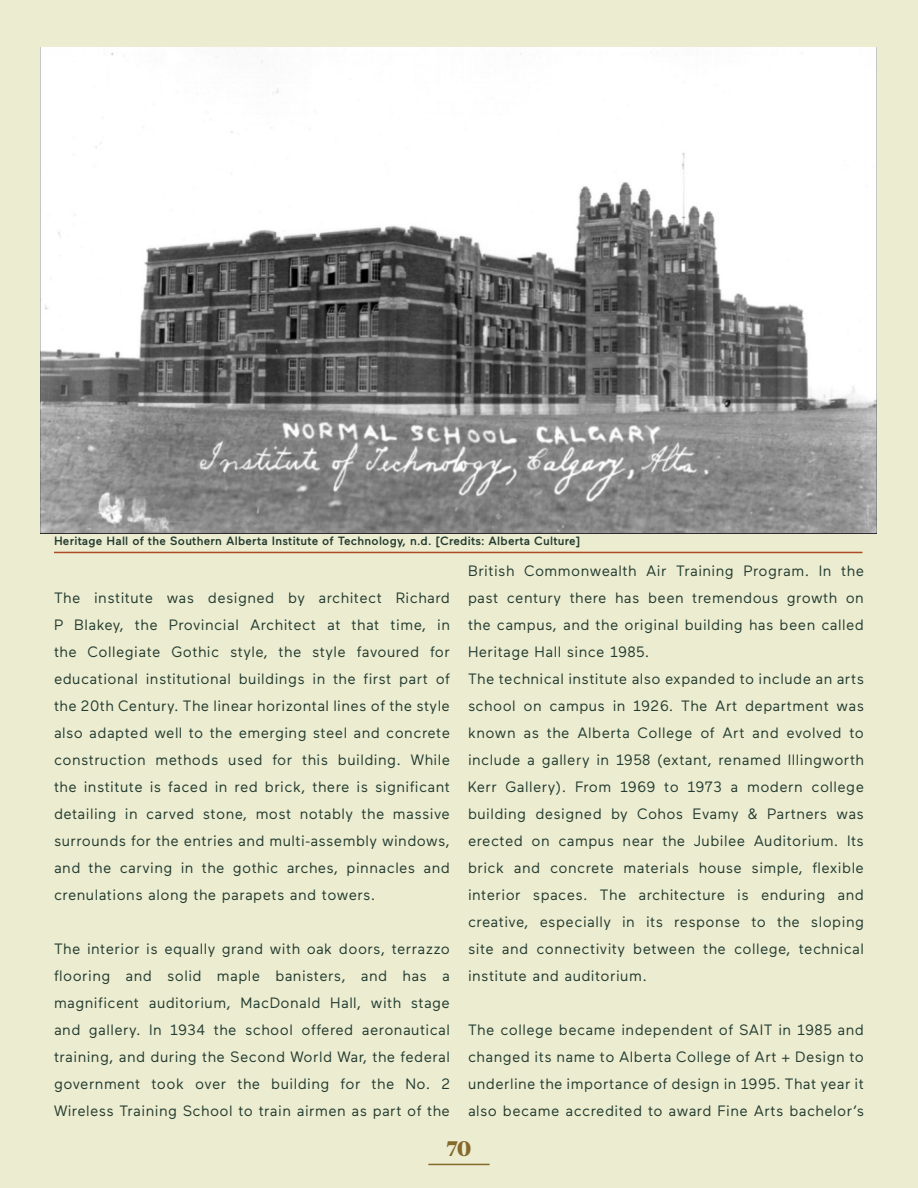
<style>
.page{position:relative;width:918px;height:1188px;background:#ececd0}
.page>*{position:absolute;margin:0;border:0;box-sizing:border-box;transform-origin:0 0}
.t1{font:700 21px "Tiempos Headline";color:#85692a}
.t2{font:15px/27px "Maax";letter-spacing:.03em;color:#223b30;text-align:justify}
.t3{font:500 12px "Maax";letter-spacing:.02em;color:#223b30}
</style>
<div class="page">
<hr style="left:428px;top:1164px;width:62px;height:1px;background:#85692a">
<img style="left:41px;top:47px;width:835px;height:486px">
<hr style="left:54px;top:552px;width:808px;height:1px;background:#af4924">
<p class="t3" style="left:54px;top:533px;width:528px">Heritage Hall of the Southern Alberta Institute of Technology, n.d. [Credits: Alberta Culture]</p>
<p class="t2" style="left:54px;top:583px;width:398px">The institute was designed by architect Richard P Blakey, the Provincial Architect at that time, in the Collegiate Gothic style, the style favoured for educational institutional buildings in the first part of the 20th Century. The linear horizontal lines of the style also adapted well to the emerging steel and concrete construction methods used for this building. While the institute is faced in red brick, there is significant detailing in carved stone, most notably the massive surrounds for the entries and multi-assembly windows, and the carving in the gothic arches, pinnacles and crenulations along the parapets and towers.</p>
<p class="t2" style="left:54px;top:934px;width:398px">The interior is equally grand with oak doors, terrazzo flooring and solid maple banisters, and has a magnificent auditorium, MacDonald Hall, with stage and gallery. In 1934 the school offered aeronautical training, and during the Second World War, the federal government took over the building for the No. 2<br>Wireless Training School to train airmen as part of the</p>
<p class="t2" style="left:468px;top:556px;width:398px">British Commonwealth Air Training Program. In the past century there has been tremendous growth on the campus, and the original building has been called Heritage Hall since 1985.</p>
<p class="t2" style="left:468px;top:664px;width:398px">The technical institute also expanded to include an arts school on campus in 1926. The Art department was known as the Alberta College of Art and evolved to include a gallery in 1958 (extant, renamed Illingworth Kerr Gallery). From 1969 to 1973 a modern college building designed by Cohos Evamy &amp; Partners was erected on campus near the Jubilee Auditorium. Its brick and concrete materials house simple, flexible interior spaces. The architecture is enduring and creative, especially in its response to the sloping site and connectivity between the college, technical institute and auditorium.</p>
<p class="t2" style="left:468px;top:1015px;width:398px">The college became independent of SAIT in 1985 and changed its name to Alberta College of Art + Design to underline the importance of design in 1995. That year it also became accredited to award Fine Arts bachelor’s</p>
<h1 class="t1" style="left:447px;top:1134px;width:26px">70</h1>
</div>
